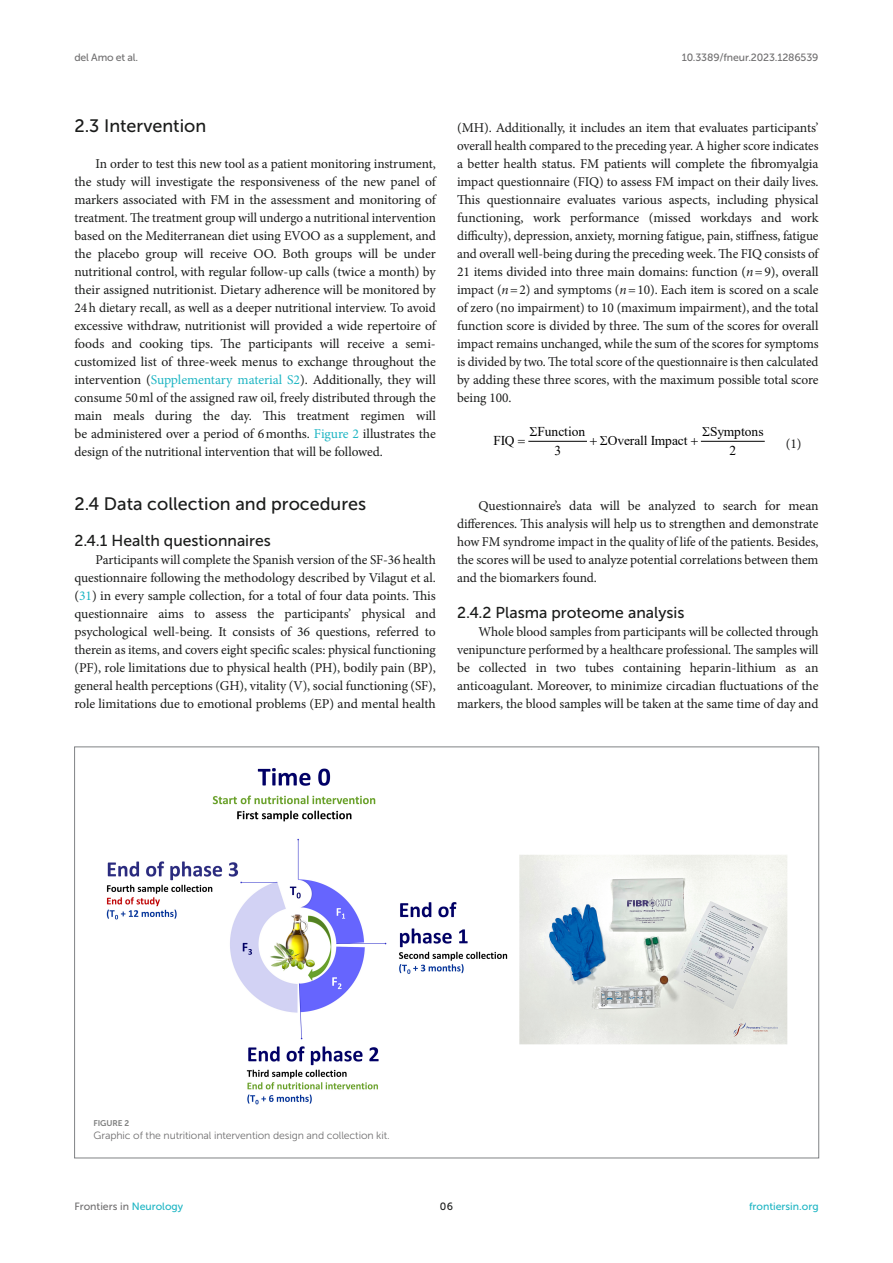
<style>
.page{position:relative;width:893px;height:1263px;background:#fff}
.page>*{position:absolute;margin:0;border:0;box-sizing:border-box;transform-origin:0 0}
.HEAD_2{font:18px "Museo Sans 500";color:#1b1c1b}
.HEAD_3{font:15.75px "Museo Sans 500";color:#1b1c1b}
.HEAD_3_after_HEAD_2{font:15.75px "Museo Sans 500";color:#1b1c1b}
.TEXT_FLUSH{font:13.5px/18px "Minion Pro";letter-spacing:-.005em;color:#1b1c1b;text-align:justify}
.TEXT{font:13.5px/18px "Minion Pro";letter-spacing:-.01em;color:#1b1c1b;text-align:justify}
.spi-math-img{font:13.5px "Times New Roman";letter-spacing:-.005em;color:#000}
.EQ{font:13.5px "Minion Pro";color:#1b1c1b}
.FIG_LEG{font:10.5px "Museo Sans 300";letter-spacing:-.01em;color:#706f70}
.t1{font:10.5px "Museo Sans 500";letter-spacing:-.015em;color:#706f70}
.t2{font:10.5px "Museo Sans 500";color:#1db5c3}
.t3{font:10.5px "Museo Sans 500";color:#1b1c1b}
.FIG_HD{font:8.25px "Museo Sans 700";letter-spacing:-.01em;color:#7e7f7f}
.s1{color:#1db5c3}
.s2{font-style:italic}
</style>
<div class="page">
<hr style="left:529px;top:441px;width:57px;height:1px;background:#000">
<hr style="left:701px;top:441px;width:63px;height:1px;background:#000">
<img style="left:106px;top:768px;width:682px;height:337px">
<svg style="left:528px;top:440px;width:9px;height:2px"></svg>
<svg style="left:700px;top:440px;width:9px;height:2px"></svg>
<p class="t1" style="left:74px;top:51px;width:65px">del Amo et al.</p>
<p class="t1" style="left:682px;top:51px;width:138px">10.3389/fneur.2023.1286539</p>
<p class="HEAD_2" style="left:74px;top:116px;width:133px">2.3 Intervention</p>
<p class="TEXT_FLUSH" style="left:74px;top:155px;width:363px;text-indent:21px">In order to test this new tool as a patient monitoring instrument, the study will investigate the responsiveness of the new panel of markers associated with FM in the assessment and monitoring of treatment. The treatment group will undergo a nutritional intervention based on the Mediterranean diet using EVOO as a supplement, and the placebo group will receive OO. Both groups will be under nutritional control, with regular follow-up calls (twice a month) by their assigned nutritionist. Dietary adherence will be monitored by 24h dietary recall, as well as a deeper nutritional interview. To avoid excessive withdraw, nutritionist will provided a wide repertoire of foods and cooking tips. The participants will receive a semi&shy;customized list of three-week menus to exchange throughout the intervention (<span class="s1">Supplementary material S2</span>). Additionally, they will consume 50ml of the assigned raw oil, freely distributed through the main meals during the day. This treatment regimen will be administered over a period of 6months. <span class="s1">Figure 2</span> illustrates the design of the nutritional intervention that will be followed.</p>
<p class="HEAD_2" style="left:74px;top:494px;width:293px">2.4 Data collection and procedures</p>
<p class="HEAD_3_after_HEAD_2" style="left:74px;top:532px;width:198px">2.4.1 Health questionnaires</p>
<p class="TEXT_FLUSH" style="left:74px;top:551px;width:363px;text-indent:21px">Participants will complete the Spanish version of the SF-36 health questionnaire following the methodology described by Vilagut et al. (<span class="s1">31</span>) in every sample collection, for a total of four data points. This questionnaire aims to assess the participants’ physical and psychological well-being. It consists of 36 questions, referred to therein as items, and covers eight specific scales: physical functioning (PF), role limitations due to physical health (PH), bodily pain (BP), general health perceptions (GH), vitality (V), social functioning (SF), role limitations due to emotional problems (EP) and mental health</p>
<p class="TEXT_FLUSH" style="left:457px;top:119px;width:363px">(MH). Additionally, it includes an item that evaluates participants’ overall health compared to the preceding year. A higher score indicates a better health status. FM patients will complete the fibromyalgia impact questionnaire (FIQ) to assess FM impact on their daily lives.<br>This questionnaire evaluates various aspects, including physical functioning, work performance (missed workdays and work difficulty), depression, anxiety, morning fatigue, pain, stiffness, fatigue and overall well-being during the preceding week. The FIQ consists of 21 items divided into three main domains: function (<span class="s2">n</span>=9), overall impact (<span class="s2">n</span>=2) and symptoms (<span class="s2">n</span>=10). Each item is scored on a scale of zero (no impairment) to 10 (maximum impairment), and the total function score is divided by three. The sum of the scores for overall impact remains unchanged, while the sum of the scores for symptoms is divided by two. The total score of the questionnaire is then calculated by adding these three scores, with the maximum possible total score being 100.</p>
<p class="spi-math-img" style="left:537px;top:422px;width:49px">Function</p>
<p class="spi-math-img" style="left:710px;top:422px;width:55px">Symptons</p>
<p class="spi-math-img" style="left:493px;top:431px;width:23px">FIQ</p>
<p class="spi-math-img" style="left:608px;top:431px;width:81px">Overall Impact</p>
<p class="spi-math-img" style="left:554px;top:441px;width:8px">3</p>
<p class="spi-math-img" style="left:730px;top:441px;width:8px">2</p>
<p class="EQ" style="left:786px;top:434px;width:17px">(1)</p>
<p class="TEXT" style="left:457px;top:497px;width:363px;text-indent:21px">Questionnaire’s data will be analyzed to search for mean differences. This analysis will help us to strengthen and demonstrate how FM syndrome impact in the quality of life of the patients. Besides, the scores will be used to analyze potential correlations between them and the biomarkers found.</p>
<p class="HEAD_3" style="left:457px;top:604px;width:229px">2.4.2 Plasma proteome analysis</p>
<p class="TEXT_FLUSH" style="left:457px;top:623px;width:363px;text-indent:21px">Whole blood samples from participants will be collected through venipuncture performed by a healthcare professional. The samples will be collected in two tubes containing heparin-lithium as an anticoagulant. Moreover, to minimize circadian fluctuations of the markers, the blood samples will be taken at the same time of day and</p>
<p class="FIG_HD" style="left:94px;top:1118px;width:37px">FIGURE 2</p>
<p class="FIG_LEG" style="left:94px;top:1130px;width:298px">Graphic of the nutritional intervention design and collection kit.</p>
<p class="t1" style="left:74px;top:1200px;width:110px">Frontiers in <span class="s1">Neurology</span></p>
<p class="t3" style="left:440px;top:1200px;width:15px">06</p>
<p class="t2" style="left:749px;top:1200px;width:71px">frontiersin.org</p>
</div>
